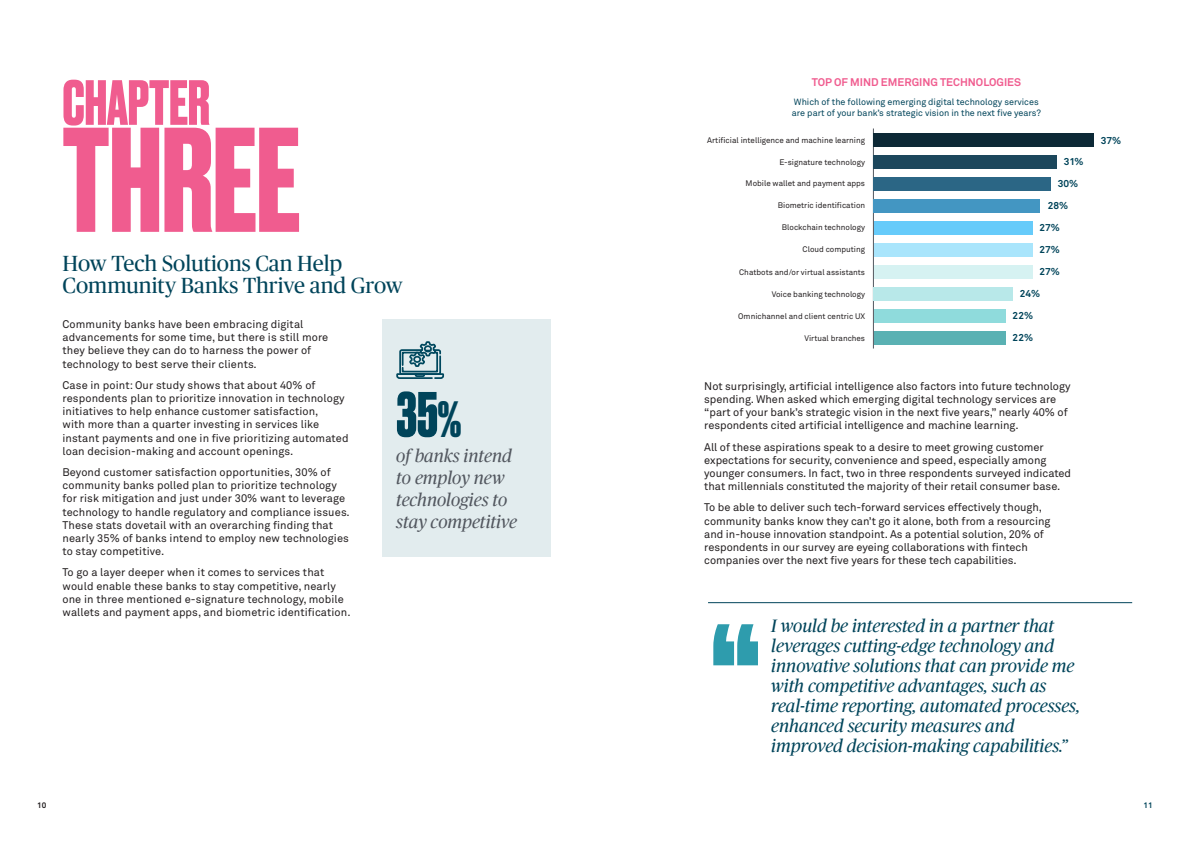
<style>
.page{position:relative;width:1191px;height:842px;background:#fff}
.page>*{position:absolute;margin:0;border:0;box-sizing:border-box;transform-origin:0 0}
._01_-_Header_Extendend_47pt{font:700 140px "Druk";color:#f05c8f}
._01_-_Header_Extendend_47pt-2{font:700 60px "Druk";color:#f05c8f}
._01_-_Header_Extendend_47pt-3{font:700 60px "Druk";color:#00445a}
.Headline_1{font:22px/22px "Publico Pro";color:#00445a}
._03_-_Pull_Quote_No_Rule{font:italic 18px/20px "Publico Pro";color:#00445a}
.Headline_1-2{font:italic 18px/22px "Publico Pro";color:#52575f}
.Standfirst{font:11px/13.2px "Akkurat Pro";letter-spacing:.01em;color:#231f20}
.t1{font:11px/13.2px "Akkurat";color:#231f20}
.t2{font:700 11px "Akkurat Pro";color:#f05c8f}
.t3{font:700 10px "Akkurat Pro";color:#00445a}
.t4{font:9px/10.8px "Akkurat";color:#00445a}
.t5{font:8px "Akkurat Pro";color:#231f20}
.Page_Header{font:700 8px "Akkurat Pro";color:#231f20}
.Page_Header-2{font:700 8px "Akkurat Pro";color:#00445a}
.s1{font-size:48px}
</style>
<div class="page">
<div style="left:382px;top:319px;width:168px;height:237px;background:#e2ecee"></div>
<svg style="left:396px;top:341px;width:48px;height:38px"></svg>
<svg style="left:713px;top:624px;width:45px;height:41px"></svg>
<hr style="left:708px;top:602px;width:424px;height:1px;background:#00445a">
<hr style="left:873px;top:128px;width:1px;height:220px;background:#52575f">
<div style="left:873px;top:133px;width:220px;height:13px;background:#0d2936"></div>
<div style="left:873px;top:155px;width:183px;height:13px;background:#1c475c"></div>
<div style="left:873px;top:177px;width:177px;height:13px;background:#2b6685"></div>
<div style="left:873px;top:199px;width:167px;height:13px;background:#4396c2"></div>
<div style="left:873px;top:221px;width:159px;height:13px;background:#66cbfa"></div>
<div style="left:873px;top:243px;width:159px;height:13px;background:#a9e5fc"></div>
<div style="left:873px;top:265px;width:159px;height:13px;background:#d6f2f2"></div>
<div style="left:873px;top:287px;width:139px;height:13px;background:#b8e8e9"></div>
<div style="left:873px;top:309px;width:132px;height:13px;background:#8fdbdc"></div>
<div style="left:873px;top:331px;width:132px;height:13px;background:#5ab1b3"></div>
<p class="_01_-_Header_Extendend_47pt-2" style="left:62px;top:62px;width:149px">CHAPTER</p>
<p class="_01_-_Header_Extendend_47pt" style="left:62px;top:84px;width:239px">THREE</p>
<p class="Headline_1" style="left:62px;top:251px;width:342px">How Tech Solutions Can Help<br>Community Banks Thrive and Grow</p>
<p class="Standfirst" style="left:62px;top:318px;width:267px">Community banks have been embracing digital advancements for some time, but there is still more they believe they can do to harness the power of technology to best serve their clients.</p>
<p class="Standfirst" style="left:62px;top:379px;width:287px">Case in point: Our study shows that about 40% of respondents plan to prioritize innovation in technology initiatives to help enhance customer satisfaction,<br>with more than a quarter investing in services like instant payments and one in five prioritizing automated loan decision-making and account openings.</p>
<p class="Standfirst" style="left:62px;top:466px;width:289px">Beyond customer satisfaction opportunities, 30% of community banks polled plan to prioritize technology for risk mitigation and just under 30% want to leverage technology to handle regulatory and compliance issues.<br>These stats dovetail with an overarching finding that nearly 35% of banks intend to employ new technologies to stay competitive.</p>
<p class="Standfirst" style="left:62px;top:566px;width:290px">To go a layer deeper when it comes to services that would enable these banks to stay competitive, nearly one in three mentioned e-signature technology, mobile wallets and payment apps, and biometric identification.</p>
<p class="_01_-_Header_Extendend_47pt-3" style="left:396px;top:373px;width:67px">35<span class="s1">%</span></p>
<p class="Headline_1-2" style="left:396px;top:444px;width:122px">of banks intend to employ new technologies to stay competitive</p>
<p class="t2" style="left:812px;top:75px;width:211px">TOP OF MIND EMERGING TECHNOLOGIES</p>
<p class="t4" style="left:792px;top:96px;width:251px">Which of the following emerging digital technology services are part of your bank’s strategic vision in the next five years?</p>
<p class="t5" style="left:707px;top:136px;width:159px">Artificial intelligence and machine learning</p>
<p class="t3" style="left:1100px;top:134px;width:22px">37%</p>
<p class="t5" style="left:779px;top:157px;width:87px">E-signature technology</p>
<p class="t3" style="left:1063px;top:155px;width:21px">31%</p>
<p class="t5" style="left:745px;top:179px;width:121px">Mobile wallet and payment apps</p>
<p class="t3" style="left:1057px;top:177px;width:22px">30%</p>
<p class="t5" style="left:778px;top:201px;width:89px">Biometric identification</p>
<p class="t3" style="left:1047px;top:200px;width:22px">28%</p>
<p class="t5" style="left:782px;top:223px;width:85px">Blockchain technology</p>
<p class="t3" style="left:1039px;top:221px;width:22px">27%</p>
<p class="t5" style="left:802px;top:245px;width:64px">Cloud computing</p>
<p class="t3" style="left:1039px;top:243px;width:22px">27%</p>
<p class="t5" style="left:739px;top:267px;width:127px">Chatbots and/or virtual assistants</p>
<p class="t5" style="left:771px;top:289px;width:95px">Voice banking technology</p>
<p class="t5" style="left:738px;top:311px;width:128px">Omnichannel and client centric UX</p>
<p class="t5" style="left:804px;top:333px;width:62px">Virtual branches</p>
<p class="t3" style="left:1039px;top:265px;width:22px">27%</p>
<p class="t3" style="left:1019px;top:287px;width:22px">24%</p>
<p class="t3" style="left:1012px;top:309px;width:22px">22%</p>
<p class="t3" style="left:1012px;top:331px;width:22px">22%</p>
<p class="t1" style="left:704px;top:380px;width:368px">Not surprisingly, artificial intelligence also factors into future technology spending. When asked which emerging digital technology services are “part of your bank’s strategic vision in the next five years,” nearly 40% of respondents cited artificial intelligence and machine learning.</p>
<p class="t1" style="left:704px;top:440px;width:368px">All of these aspirations speak to a desire to meet growing customer expectations for security, convenience and speed, especially among younger consumers. In fact, two in three respondents surveyed indicated that millennials constituted the majority of their retail consumer base.</p>
<p class="t1" style="left:704px;top:501px;width:348px">To be able to deliver such tech-forward services effectively though, community banks know they can’t go it alone, both from a resourcing and in-house innovation standpoint. As a potential solution, 20% of respondents in our survey are eyeing collaborations with fintech companies over the next five years for these tech capabilities.</p>
<p class="_03_-_Pull_Quote_No_Rule" style="left:771px;top:615px;width:310px">I would be interested in a partner that leverages cutting-edge technology and innovative solutions that can provide me with competitive advantages, such as real-time reporting, automated processes, enhanced security measures and improved decision-making capabilities.”</p>
<p class="Page_Header" style="left:37px;top:800px;width:11px">10</p>
<p class="Page_Header-2" style="left:1143px;top:800px;width:11px">11</p>
</div>
